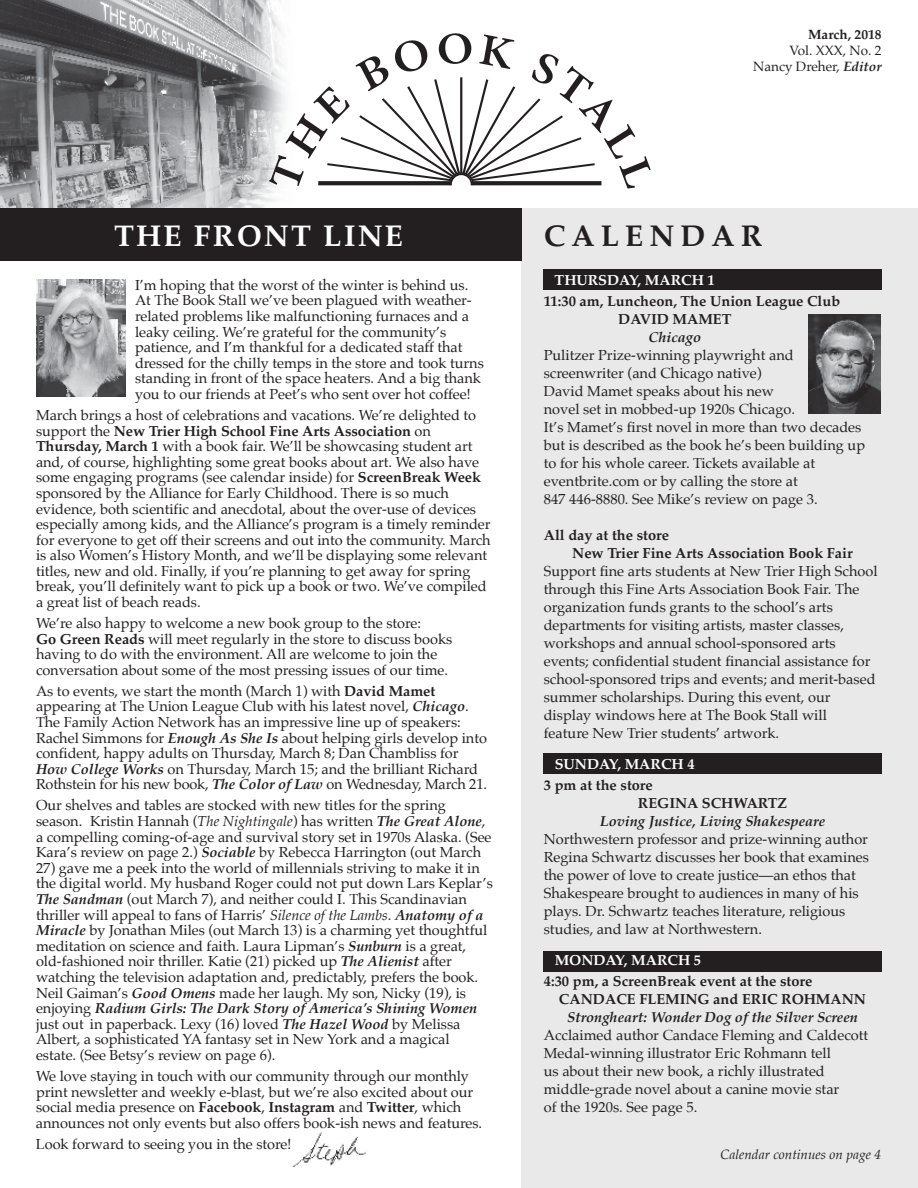
<style>
.page{position:relative;width:918px;height:1188px;background:#fff}
.page>*{position:absolute;margin:0;border:0;box-sizing:border-box;transform-origin:0 0}
.t1{font:700 30px "Palatino";letter-spacing:.075em;color:#fff}
.t2{font:700 30px "Palatino";letter-spacing:.2em;color:#231f20}
.t3{font:14.55px/15.6px "Palatino";letter-spacing:-.005em;color:#231f20}
.t4{font:700 14.55px/18px "Palatino";color:#231f20}
.t5{font:italic 700 14.55px "Palatino";color:#231f20}
.t6{font:700 14.55px "Palatino";color:#fff}
.t7{font:13.5px/16.2px "Palatino";color:#231f20;text-align:right}
.t8{font:italic 13.5px "Palatino";color:#231f20}
.t9{font:700 13.5px "Palatino";color:#231f20}
.s1{font-weight:700;font-style:italic}
.s2{font-weight:700}
.s3{font-style:italic}
</style>
<div class="page">
<div style="left:522px;top:208px;width:396px;height:980px;background:#e9e9e9"></div>
<img style="left:292px;top:1132px;width:74px;height:35px">
<img style="left:0;top:0;width:283px;height:208px">
<div style="left:0;top:208px;width:522px;height:53px;background:#231f20"></div>
<svg style="left:269px;top:33px;width:382px;height:156px"></svg>
<img style="left:36px;top:279px;width:90px;height:117px">
<div style="left:543px;top:269px;width:339px;height:21px;background:#231f20"></div>
<div style="left:543px;top:753px;width:339px;height:21px;background:#231f20"></div>
<div style="left:543px;top:951px;width:339px;height:21px;background:#231f20"></div>
<img style="left:809px;top:315px;width:72px;height:99px">
<p class="t9" style="left:808px;top:28px;width:75px">March, 2018</p>
<p class="t7" style="left:753px;top:43px;width:130px">Vol. XXX, No. 2<br>Nancy Dreher, <span class="s1">Editor</span></p>
<h1 class="t1" style="left:114px;top:222px;width:291px">THE FRONT LINE</h1>
<h1 class="t2" style="left:544px;top:222px;width:220px">CALENDAR</h1>
<p class="t3" style="left:135px;top:278px;width:350px">I’m hoping that the worst of the winter is behind us.<br>At The Book Stall we’ve been plagued with weather&shy;related problems like malfunctioning furnaces and a leaky ceiling. We’re grateful for the community’s patience, and I’m thankful for a dedicated staff that dressed for the chilly temps in the store and took turns standing in front of the space heaters. And a big thank you to our friends at Peet’s who sent over hot coffee!</p>
<p class="t3" style="left:36px;top:408px;width:456px">March brings a host of celebrations and vacations. We’re delighted to support the <span class="s2">New Trier High School Fine Arts Association</span> on <span class="s2">Thursday, March 1</span> with a book fair. We’ll be showcasing student art and, of course, highlighting some great books about art. We also have some engaging programs (see calendar inside) for <span class="s2">ScreenBreak Week </span>sponsored by the Alliance for Early Childhood. There is so much evidence, both scientific and anecdotal, about the over-use of devices especially among kids, and the Alliance’s program is a timely reminder for everyone to get off their screens and out into the community. March is also Women’s History Month, and we’ll be displaying some relevant titles, new and old. Finally, if you’re planning to get away for spring break, you’ll definitely want to pick up a book or two. We’ve compiled a great list of beach reads.</p>
<p class="t3" style="left:36px;top:616px;width:418px">We’re also happy to welcome a new book group to the store:<br><span class="s2">Go Green Reads</span> will meet regularly in the store to discuss books having to do with the environment. All are welcome to join the conversation about some of the most pressing issues of our time.</p>
<p class="t3" style="left:36px;top:684px;width:453px">As to events, we start the month (March 1) with <span class="s2">David Mamet </span>appearing at The Union League Club with his latest novel, <span class="s1">Chicago</span>.<br>The Family Action Network has an impressive line up of speakers:<br>Rachel Simmons for <span class="s1">Enough As She Is</span> about helping girls develop into confident, happy adults on Thursday, March 8; Dan Chambliss for <span class="s1">How College Works</span> on Thursday, March 15; and the brilliant Richard Rothstein for his new book, <span class="s1">The Color of Law</span> on Wednesday, March 21.</p>
<p class="t3" style="left:36px;top:799px;width:457px">Our shelves and tables are stocked with new titles for the spring season. Kristin Hannah (<span class="s3">The Nightingale</span>) has written <span class="s1">The Great Alone</span>, a compelling coming-of-age and survival story set in 1970s Alaska. (See Kara’s review on page 2.) <span class="s1">Sociable</span> by Rebecca Harrington (out March</p>
<p class="t3" style="left:36px;top:861px;width:459px">27) gave me a peek into the world of millennials striving to make it in the digital world. My husband Roger could not put down Lars Keplar’s <span class="s1">The Sandman</span> (out March 7), and neither could I. This Scandinavian thriller will appeal to fans of Harris’ <span class="s3">Silence of the Lambs</span>. <span class="s1">Anatomy of a Miracle</span> by Jonathan Miles (out March 13) is a charming yet thoughtful meditation on science and faith. Laura Lipman’s <span class="s1">Sunburn</span> is a great, old-fashioned noir thriller. Katie (21) picked up <span class="s1">The Alienist</span> after watching the television adaptation and, predictably, prefers the book.<br>Neil Gaiman’s <span class="s1">Good Omens</span> made her laugh. My son, Nicky (19), is enjoying <span class="s1">Radium Girls: The Dark Story of America’s Shining Women </span>just out in paperback. Lexy (16) loved <span class="s1">The Hazel Wood</span> by Melissa Albert, a sophisticated YA fantasy set in New York and a magical estate. (See Betsy’s review on page 6).</p>
<p class="t3" style="left:36px;top:1069px;width:448px">We love staying in touch with our community through our monthly print newsletter and weekly e-blast, but we’re also excited about our social media presence on <span class="s2">Facebook</span>, <span class="s2">Instagram</span> and <span class="s2">Twitter</span>, which announces not only events but also offers book-ish news and features.</p>
<p class="t3" style="left:36px;top:1137px;width:257px">Look forward to seeing you in the store!</p>
<p class="t6" style="left:555px;top:273px;width:162px">THURSDAY, MARCH 1</p>
<p class="t4" style="left:618px;top:293px;width:224px;text-indent:-74px">11:30 am, Luncheon, The Union League Club<br>DAVID MAMET</p>
<p class="t5" style="left:648px;top:330px;width:54px">Chicago</p>
<p class="t3" style="left:544px;top:347px;width:323px;line-height:18px">Pulitzer Prize-winning playwright and screenwriter (and Chicago native)<br>David Mamet speaks about his new<br>novel set in mobbed-up 1920s Chicago.<br>It’s Mamet’s first novel in more than two decades but is described as the book he’s been building up to for his whole career. Tickets available at eventbrite.com or by calling the store at<br>847 446-8880. See Mike’s review on page 3.</p>
<p class="t4" style="left:572px;top:527px;width:282px;text-indent:-29px">All day at the store<br>New Trier Fine Arts Association Book Fair</p>
<p class="t3" style="left:544px;top:563px;width:335px;line-height:18px">Support fine arts students at New Trier High School through this Fine Arts Association Book Fair. The organization funds grants to the school’s arts departments for visiting artists, master classes, workshops and annual school-sponsored arts events; confidential student financial assistance for school-sponsored trips and events; and merit-based summer scholarships. During this event, our display windows here at The Book Stall will<br>feature New Trier students’ artwork.</p>
<p class="t6" style="left:555px;top:757px;width:141px">SUNDAY, MARCH 4</p>
<p class="t4" style="left:638px;top:777px;width:151px;text-indent:-94px">3 pm at the store<br>REGINA SCHWARTZ</p>
<p class="t5" style="left:600px;top:814px;width:227px">Loving Justice, Living Shakespeare</p>
<p class="t3" style="left:544px;top:831px;width:327px;line-height:18px">Northwestern professor and prize-winning author Regina Schwartz discusses her book that examines the power of love to create justice—an ethos that Shakespeare brought to audiences in many of his plays. Dr. Schwartz teaches literature, religious studies, and law at Northwestern.</p>
<p class="t6" style="left:555px;top:953px;width:148px">MONDAY, MARCH 5</p>
<p class="t4" style="left:559px;top:973px;width:309px;text-indent:-15px">4:30 pm, a ScreenBreak event at the store<br>CANDACE FLEMING and ERIC ROHMANN</p>
<p class="t5" style="left:567px;top:1010px;width:292px">Strongheart: Wonder Dog of the Silver Screen</p>
<p class="t3" style="left:544px;top:1027px;width:326px;line-height:18px">Acclaimed author Candace Fleming and Caldecott Medal-winning illustrator Eric Rohmann tell<br>us about their new book, a richly illustrated middle-grade novel about a canine movie star<br>of the 1920s. See page 5.</p>
<p class="t8" style="left:720px;top:1148px;width:162px">Calendar continues on page 4</p>
</div>
